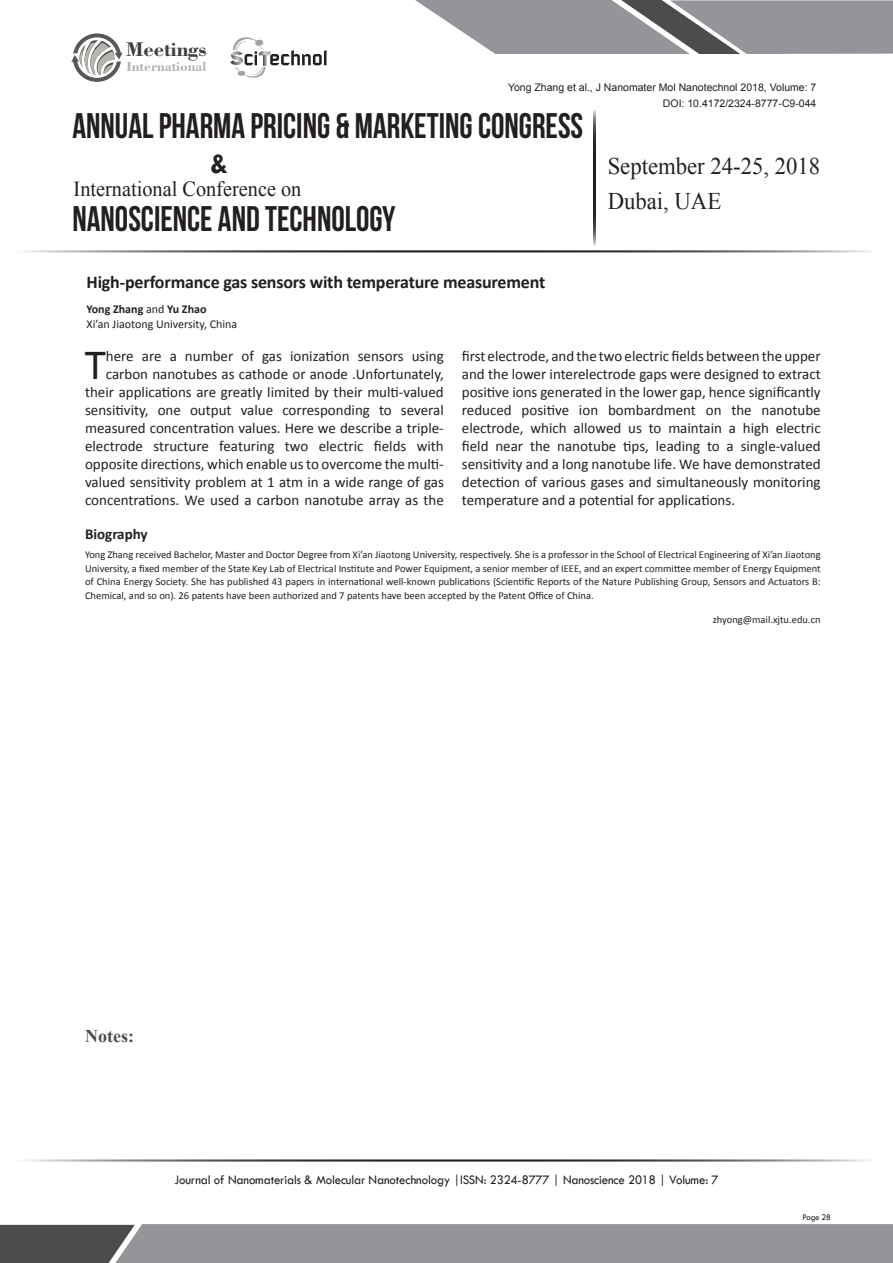
<style>
.page{position:relative;width:893px;height:1263px;background:#fff}
.page>*{position:absolute;margin:0;border:0;box-sizing:border-box;transform-origin:0 0}
.Abstract{font:43.35px "Calibri";color:#231f20}
.t1{font:35.55px "Bebas Neue";color:#231f20;scale:.95 1}
.t2{font:700 29.85px "Tw Cen";color:#231f20;scale:.95 1}
.t3{font:23.85px/35px "Times New Roman";color:#231f20;scale:.95 1}
.t4{font:21.3px "Times New Roman";color:#231f20;scale:.95 1}
.t5{font:700 21px "Bodoni BT";color:#3e3e3f}
.t6{font:700 18px "Calibri";letter-spacing:-.01em;color:#231f20}
.t7{font:700 18px "Times New Roman";color:#4b4c4d}
.Abstract-2{font:15px/18px "Calibri";color:#231f20;text-align:right}
.Bio_Heading{font:700 15px "Calibri";color:#231f20}
.t8{font:700 13.95px "Bodoni BT";color:#b3b6af}
.t9{font:13.5px "Tw Cen";letter-spacing:-.01em;color:#231f20;scale:.95 1}
.Affiliation{font:12px "Calibri";color:#231f20}
.Name{font:700 12px "Calibri";color:#231f20}
.Bio_Heading-2{font:10.5px/13.5px "Calibri";color:#231f20;text-align:justify}
.t10{font:10.5px "Arial";color:#231f20}
.t11{font:9px "Tw Cen";letter-spacing:-.02em;color:#231f20;scale:.95 1}
.s1{font-weight:400}
</style>
<div class="page">
<hr style="left:14px;top:250px;width:859px;height:2px;background:#231f20">
<hr style="left:14px;top:1159px;width:859px;height:2px;background:#231f20">
<svg style="left:415px;top:0;width:478px;height:54px;background:#9a9b9e"></svg>
<svg style="left:0;top:1224px;width:893px;height:39px;background:#8a8c8f"></svg>
<svg style="left:71px;top:33px;width:52px;height:49px"></svg>
<hr style="left:593px;top:109px;width:2px;height:137px;background:#231f20">
<svg style="left:230px;top:37px;width:97px;height:41px"></svg>
<h3 class="t5" style="left:126px;top:36px;width:82px">Meetings</h3>
<p class="t8" style="left:127px;top:58px;width:81px">International</p>
<p class="t10" style="left:508px;top:81px;width:310px">Yong Zhang et al., J Nanomater Mol Nanotechnol 2018, Volume: 7</p>
<p class="t10" style="left:663px;top:96px;width:155px">DOI: 10.4172/2324-8777-C9-044</p>
<h2 class="t1" style="left:72px;top:106px;width:539px">ANNUAL PHARMA PRICING &amp; MARKETING CONGRESS</h2>
<h3 class="t2" style="left:210px;top:145px;width:20px">&amp;</h3>
<h3 class="t4" style="left:74px;top:175px;width:241px">International Conference on</h3>
<h2 class="t1" style="left:72px;top:199px;width:342px">NANOSCIENCE AND TECHNOLOGY</h2>
<h3 class="t3" style="left:608px;top:148px;width:225px">September 24-25, 2018<br>Dubai, UAE</h3>
<p class="t6" style="left:87px;top:270px;width:460px">High-performance gas sensors with temperature measurement</p>
<p class="Name" style="left:87px;top:302px;width:121px">Yong Zhang <span class="s1">and</span> Yu Zhao</p>
<p class="Affiliation" style="left:87px;top:317px;width:152px">Xi’an Jiaotong University, China</p>
<p class="Abstract" style="left:85px;top:337px;width:23px">T</p>
<p class="Abstract-2" style="left:85px;top:347px;width:360px">here are a number of gas ionization sensors using carbon nanotubes as cathode or anode .Unfortunately, their applications are greatly limited by their multi-valued sensitivity, one output value corresponding to several measured concentration values. Here we describe a triple&shy;electrode structure featuring two electric fields with opposite directions, which enable us to overcome the multi&shy;valued sensitivity problem at 1 atm in a wide range of gas concentrations. We used a carbon nanotube array as the</p>
<p class="Abstract-2" style="left:462px;top:347px;width:360px;text-align:justify">first electrode, and the two electric fields between the upper and the lower interelectrode gaps were designed to extract positive ions generated in the lower gap, hence significantly reduced positive ion bombardment on the nanotube electrode, which allowed us to maintain a high electric field near the nanotube tips, leading to a single-valued sensitivity and a long nanotube life. We have demonstrated detection of various gases and simultaneously monitoring temperature and a potential for applications.</p>
<p class="Bio_Heading" style="left:85px;top:524px;width:64px">Biography</p>
<p class="Bio_Heading-2" style="left:85px;top:548px;width:737px">Yong Zhang received Bachelor, Master and Doctor Degree from Xi’an Jiaotong University, respectively. She is a professor in the School of Electrical Engineering of Xi’an Jiaotong University, a fixed member of the State Key Lab of Electrical Institute and Power Equipment, a senior member of IEEE, and an expert committee member of Energy Equipment of China Energy Society. She has published 43 papers in international well-known publications (Scientific Reports of the Nature Publishing Group, Sensors and Actuators B:<br>Chemical, and so on). 26 patents have been authorized and 7 patents have been accepted by the Patent Office of China.</p>
<p class="Bio_Heading-2" style="left:713px;top:613px;width:109px">zhyong@mail.xjtu.edu.cn</p>
<p class="t7" style="left:85px;top:1024px;width:50px">Notes:</p>
<p class="t9" style="left:175px;top:1172px;width:574px">Journal of Nanomaterials &amp; Molecular Nanotechnology |ISSN: 2324-8777 | Nanoscience 2018 | Volume: 7</p>
<p class="t11" style="left:802px;top:1212px;width:32px">Page 28</p>
</div>
